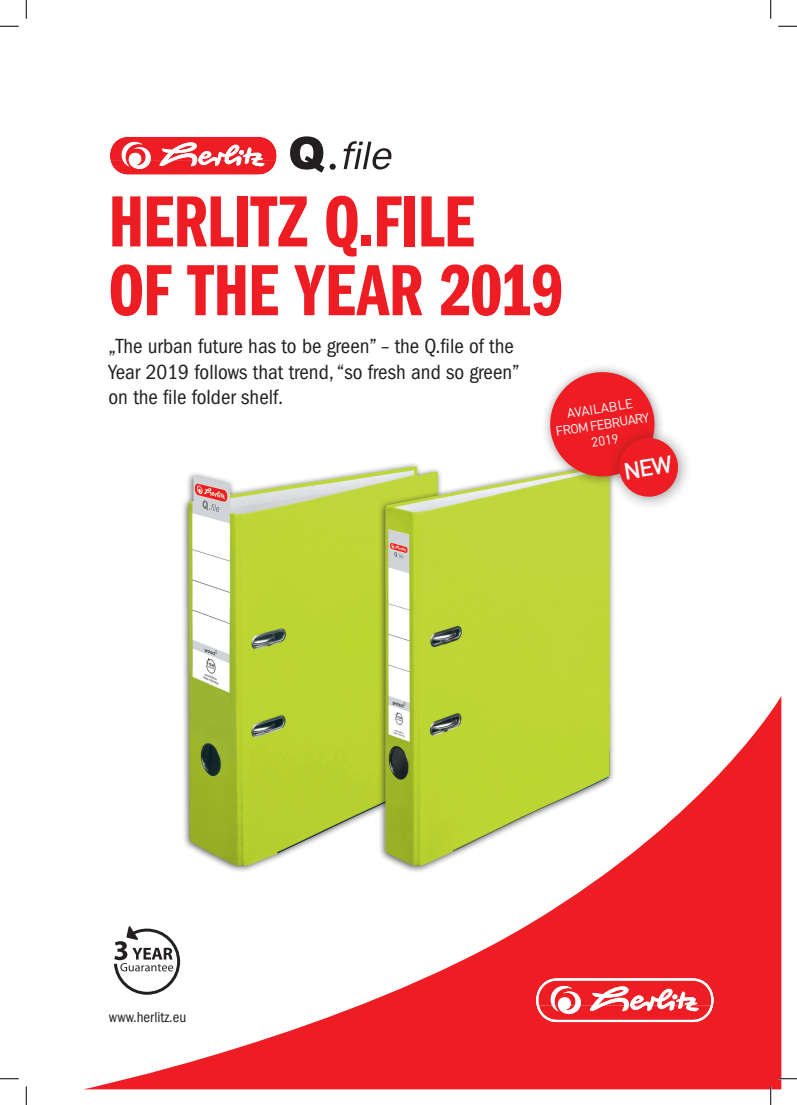
<style>
.page{position:relative;width:797px;height:1105px;background:#fff}
.page>*{position:absolute;margin:0;border:0;box-sizing:border-box;transform-origin:0 0}
.t1{font:75px/68.8px "Franklin Gothic LT Com Dm Cm";letter-spacing:-.01em;color:#ee1d23}
.t2{font:condensed 21.25px/25.5px "ITC Franklin Gothic Std";color:#231f20}
.t3{font:condensed 15px "ITC Franklin Gothic Std";color:#231f20}
.t4{font:13.12px/16.2px "DIN Pro";color:#fff;text-align:center}
</style>
<div class="page">
<svg style="left:85px;top:697px;width:696px;height:392px"></svg>
<svg style="left:114px;top:926px;width:66px;height:69px"></svg>
<svg style="left:536px;top:978px;width:177px;height:44px"></svg>
<svg style="left:110px;top:136px;width:167px;height:39px"></svg>
<svg style="left:343px;top:141px;width:49px;height:29px"></svg>
<svg style="left:290px;top:136px;width:46px;height:37px"></svg>
<div style="left:180px;top:461px;width:264px;height:412px;background:#231f20;opacity:.75"></div>
<img style="left:188px;top:466px;width:189px;height:400px">
<div style="left:377px;top:461px;width:238px;height:413px;background:#231f20;opacity:.75"></div>
<img style="left:385px;top:466px;width:225px;height:400px">
<div style="left:541px;top:363px;width:124px;height:124px;background:#231f20;opacity:.48"></div>
<div style="left:607px;top:426px;width:86px;height:86px;background:#231f20;opacity:.48"></div>
<svg style="left:0;top:25px;width:19px;height:2px"></svg>
<svg style="left:778px;top:25px;width:19px;height:2px"></svg>
<svg style="left:0;top:1078px;width:19px;height:1px"></svg>
<svg style="left:778px;top:1078px;width:19px;height:1px"></svg>
<svg style="left:25px;top:0;width:2px;height:19px"></svg>
<svg style="left:25px;top:1086px;width:2px;height:19px"></svg>
<svg style="left:770px;top:0;width:1px;height:19px"></svg>
<svg style="left:770px;top:1086px;width:1px;height:19px"></svg>
<svg style="left:546px;top:368px;width:134px;height:131px"></svg>
<h1 class="t1" style="left:108px;top:188px;width:456px">HERLITZ Q.FILE<br>OF THE YEAR 2019</h1>
<p class="t2" style="left:108px;top:334px;width:412px">„The urban future has to be green” – the Q.file of the<br>Year 2019 follows that trend, “so fresh and so green” on the file folder shelf.</p>
<p class="t4" style="left:552px;top:407px;width:96px;rotate:-9deg">AVAILABLE<br>FROM FEBRUARY<br>2019</p>
<p class="t3" style="left:109px;top:1008px;width:79px">www.herlitz.eu</p>
</div>
